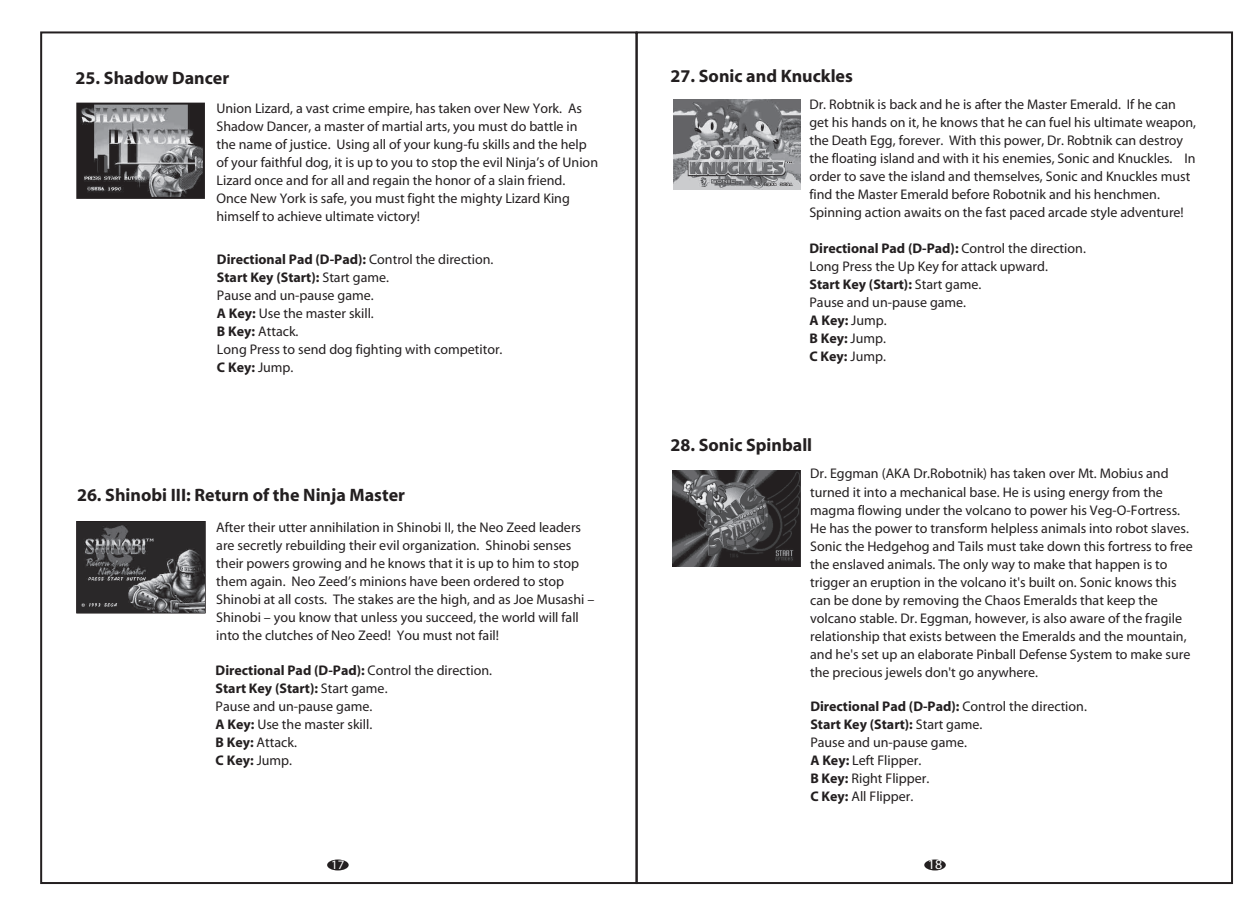
<style>
.page{position:relative;width:1257px;height:916px;background:#fff}
.page>*{position:absolute;margin:0;border:0;box-sizing:border-box;transform-origin:0 0}
.t1{font:700 18px "Myriad";color:#231f20}
.t2{font:14px/18px "Myriad";color:#231f20}
.t3{font:14px "Myriad";color:#fff}
.t4{font:12.8px "Myriad";color:#fff}
.s1{font-weight:700}
</style>
<div class="page">
<img style="left:79px;top:106px;width:123px;height:90px">
<div style="left:76px;top:103px;width:129px;height:96px;border:2px solid #231f20"></div>
<div style="left:76px;top:521px;width:129px;height:92px;border:2px solid #231f20"></div>
<img style="left:77px;top:522px;width:127px;height:90px">
<div style="left:327px;top:859px;width:22px;height:11px;background:#231f20;border-radius:50%"></div>
<div style="left:924px;top:859px;width:22px;height:11px;background:#231f20;border-radius:50%"></div>
<img style="left:672px;top:470px;width:128px;height:96px">
<img style="left:673px;top:99px;width:128px;height:90px">
<p class="t1" style="left:76px;top:68px;width:155px">25. Shadow Dancer</p>
<p class="t2" style="left:216px;top:100px;width:383px">Union Lizard, a vast crime empire, has taken over New York. As Shadow Dancer, a master of martial arts, you must do battle in the name of justice. Using all of your kung-fu skills and the help of your faithful dog, it is up to you to stop the evil Ninja’s of Union Lizard once and for all and regain the honor of a slain friend.<br>Once New York is safe, you must fight the mighty Lizard King himself to achieve ultimate victory!</p>
<p class="t2" style="left:217px;top:251px;width:287px"><span class="s1">Directional Pad (D-Pad):</span> Control the direction.<br><span class="s1">Start Key (Start):</span> Start game.<br>Pause and un-pause game.<br><span class="s1">A Key:</span> Use the master skill.<br><span class="s1">B Key:</span> Attack.<br>Long Press to send dog fighting with competitor.<br><span class="s1">C Key:</span> Jump.</p>
<p class="t1" style="left:77px;top:486px;width:329px">26. Shinobi III: Return of the Ninja Master</p>
<p class="t2" style="left:216px;top:519px;width:379px">After their utter annihilation in Shinobi II, the Neo Zeed leaders are secretly rebuilding their evil organization. Shinobi senses their powers growing and he knows that it is up to him to stop them again. Neo Zeed’s minions have been ordered to stop Shinobi at all costs. The stakes are the high, and as Joe Musashi – Shinobi – you know that unless you succeed, the world will fall into the clutches of Neo Zeed! You must not fail!</p>
<p class="t2" style="left:216px;top:662px;width:278px"><span class="s1">Directional Pad (D-Pad):</span> Control the direction.<br><span class="s1">Start Key (Start):</span> Start game.<br>Pause and un-pause game.<br><span class="s1">A Key:</span> Use the master skill.<br><span class="s1">B Key:</span> Attack.<br><span class="s1">C Key:</span> Jump.</p>
<p class="t1" style="left:670px;top:67px;width:184px">27. Sonic and Knuckles</p>
<p class="t2" style="left:809px;top:96px;width:388px">Dr. Robtnik is back and he is after the Master Emerald. If he can get his hands on it, he knows that he can fuel his ultimate weapon, the Death Egg, forever. With this power, Dr. Robtnik can destroy the floating island and with it his enemies, Sonic and Knuckles. In order to save the island and themselves, Sonic and Knuckles must find the Master Emerald before Robotnik and his henchmen.<br>Spinning action awaits on the fast paced arcade style adventure!</p>
<p class="t2" style="left:809px;top:240px;width:278px"><span class="s1">Directional Pad (D-Pad):</span> Control the direction.<br>Long Press the Up Key for attack upward.<br><span class="s1">Start Key (Start):</span> Start game.<br>Pause and un-pause game.<br><span class="s1">A Key:</span> Jump.<br><span class="s1">B Key:</span> Jump.<br><span class="s1">C Key:</span> Jump.</p>
<p class="t1" style="left:670px;top:435px;width:143px">28. Sonic Spinball</p>
<p class="t2" style="left:810px;top:465px;width:384px">Dr. Eggman (AKA Dr.Robotnik) has taken over Mt. Mobius and turned it into a mechanical base. He is using energy from the magma flowing under the volcano to power his Veg-O-Fortress.<br>He has the power to transform helpless animals into robot slaves.<br>Sonic the Hedgehog and Tails must take down this fortress to free the enslaved animals. The only way to make that happen is to trigger an eruption in the volcano it's built on. Sonic knows this can be done by removing the Chaos Emeralds that keep the volcano stable. Dr. Eggman, however, is also aware of the fragile relationship that exists between the Emeralds and the mountain, and he's set up an elaborate Pinball Defense System to make sure the precious jewels don't go anywhere.</p>
<p class="t2" style="left:810px;top:698px;width:278px"><span class="s1">Directional Pad (D-Pad):</span> Control the direction.<br><span class="s1">Start Key (Start):</span> Start game.<br>Pause and un-pause game.<br><span class="s1">A Key:</span> Left Flipper.<br><span class="s1">B Key:</span> Right Flipper.<br><span class="s1">C Key:</span> All Flipper.</p>
<p class="t4" style="left:331px;top:858px;width:15px">17</p>
<p class="t3" style="left:928px;top:858px;width:16px">18</p>
</div>
